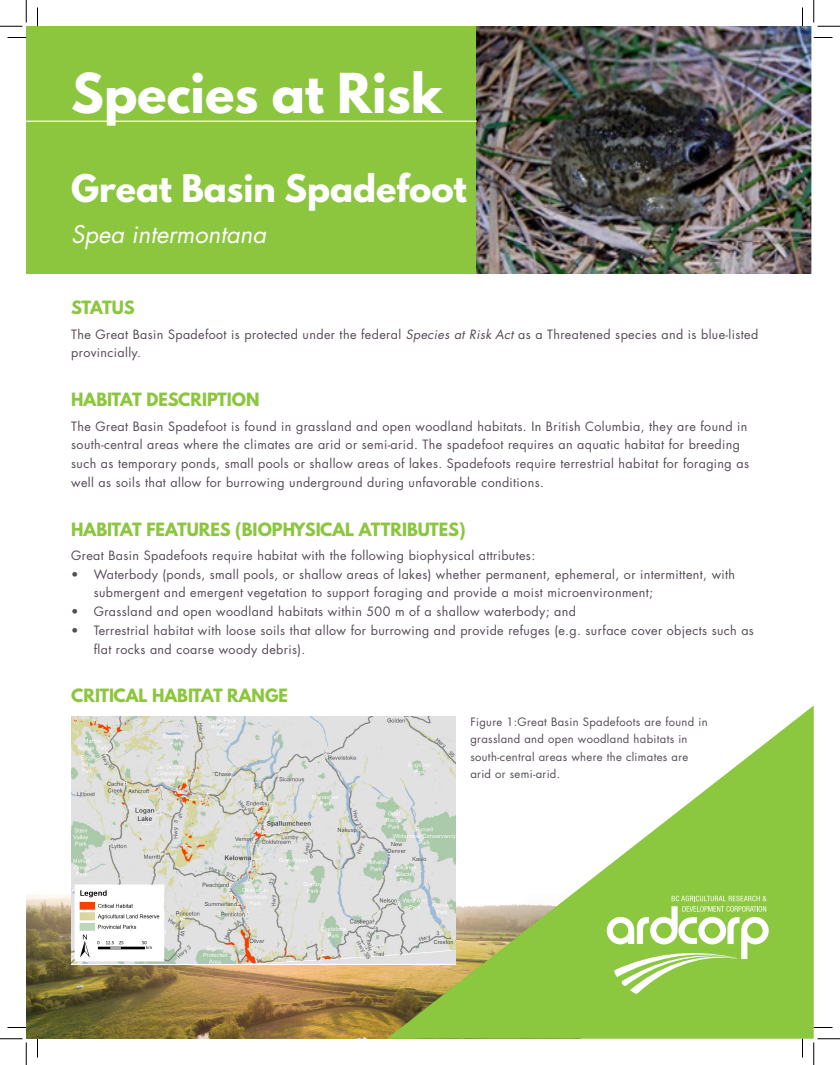
<style>
.page{position:relative;width:840px;height:1065px;background:#fff}
.page>*{position:absolute;margin:0;border:0;box-sizing:border-box;transform-origin:0 0}
.t1{font:700 48.75px "League Spartan";color:#fff}
.t2{font:700 33.75px "League Spartan";color:#fff}
.t3{font:italic 23.75px "Futura";color:#fff}
.t4{font:700 16.25px "League Spartan";color:#8bc63e}
.t5{font:12.5px/18.8px "Futura";letter-spacing:.03em;color:#554a56}
.t6{font:11.25px/17.5px "Futura";letter-spacing:.03em;color:#554a56}
.s1{font-style:italic}
</style>
<div class="page">
<img style="left:26px;top:894px;width:361px;height:145px">
<div style="left:26px;top:26px;width:788px;height:247px;background:#8bc63e"></div>
<img style="left:477px;top:26px;width:337px;height:247px">
<svg style="left:387px;top:705px;width:427px;height:334px;fill:#8cc740"></svg>
<svg style="left:607px;top:896px;width:162px;height:98px"></svg>
<img style="left:71px;top:716px;width:385px;height:248px">
<hr style="left:26px;top:121px;width:451px;height:1px;background:#fff">
<svg style="left:8px;top:37px;width:18px;height:1px"></svg>
<svg style="left:814px;top:37px;width:18px;height:1px"></svg>
<svg style="left:8px;top:1027px;width:18px;height:1px"></svg>
<svg style="left:814px;top:1027px;width:18px;height:1px"></svg>
<svg style="left:37px;top:8px;width:1px;height:18px"></svg>
<svg style="left:37px;top:1039px;width:1px;height:19px"></svg>
<svg style="left:802px;top:8px;width:1px;height:18px"></svg>
<svg style="left:802px;top:1039px;width:1px;height:19px"></svg>
<svg style="left:0;top:0;width:27px;height:27px"></svg>
<svg style="left:0;top:1039px;width:27px;height:26px"></svg>
<svg style="left:814px;top:0;width:26px;height:27px"></svg>
<svg style="left:814px;top:1039px;width:26px;height:26px"></svg>
<h1 class="t1" style="left:71px;top:55px;width:373px">Species at Risk</h1>
<h2 class="t2" style="left:71px;top:162px;width:397px">Great Basin Spadefoot</h2>
<h3 class="t3" style="left:71px;top:219px;width:196px">Spea intermontana</h3>
<h3 class="t4" style="left:71px;top:295px;width:65px">STATUS</h3>
<p class="t5" style="left:71px;top:325px;width:689px">The Great Basin Spadefoot is protected under the federal <span class="s1">Species at Risk Act</span> as a Threatened species and is blue-listed provincially.</p>
<h3 class="t4" style="left:71px;top:387px;width:190px">HABITAT DESCRIPTION</h3>
<p class="t5" style="left:71px;top:416px;width:679px">The Great Basin Spadefoot is found in grassland and open woodland habitats. In British Columbia, they are found in south-central areas where the climates are arid or semi-arid. The spadefoot requires an aquatic habitat for breeding such as temporary ponds, small pools or shallow areas of lakes. Spadefoots require terrestrial habitat for foraging as well as soils that allow for burrowing underground during unfavorable conditions.</p>
<h3 class="t4" style="left:71px;top:516px;width:396px">HABITAT FEATURES (BIOPHYSICAL ATTRIBUTES)</h3>
<p class="t5" style="left:71px;top:546px;width:465px">Great Basin Spadefoots require habitat with the following biophysical attributes:</p>
<p class="t5" style="left:94px;top:565px;width:643px;text-indent:-22px">• Waterbody (ponds, small pools, or shallow areas of lakes) whether permanent, ephemeral, or intermittent, with submergent and emergent vegetation to support foraging and provide a moist microenvironment;</p>
<p class="t5" style="left:71px;top:602px;width:506px">• Grassland and open woodland habitats within 500 m of a shallow waterbody; and</p>
<p class="t5" style="left:94px;top:621px;width:662px;text-indent:-22px">• Terrestrial habitat with loose soils that allow for burrowing and provide refuges (e.g. surface cover objects such as flat rocks and coarse woody debris).</p>
<h3 class="t4" style="left:71px;top:683px;width:218px">CRITICAL HABITAT RANGE</h3>
<p class="t6" style="left:470px;top:713px;width:239px">Figure 1:Great Basin Spadefoots are found in grassland and open woodland habitats in south-central areas where the climates are arid or semi-arid.</p>
</div>
